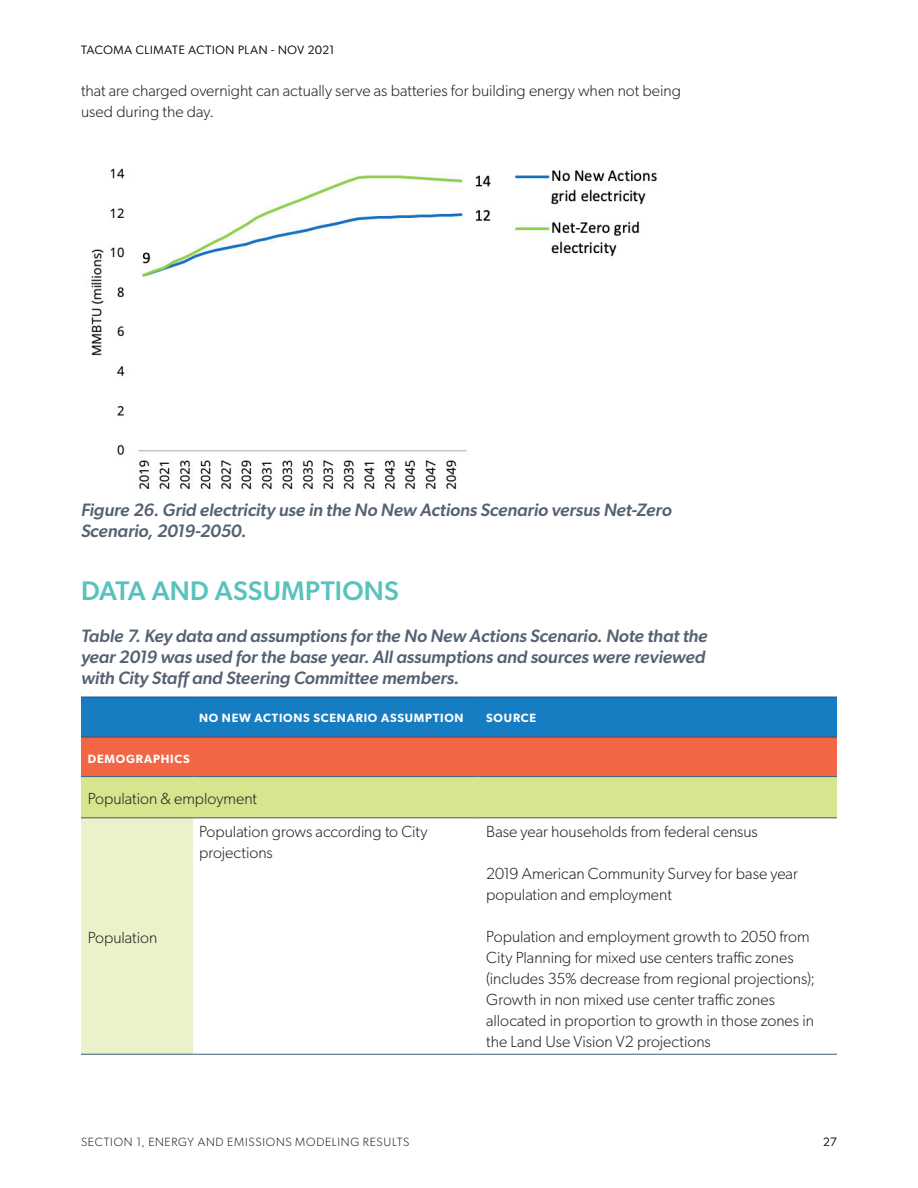
<style>
.page{position:relative;width:918px;height:1188px;background:#fff}
.page>*{position:absolute;margin:0;border:0;box-sizing:border-box;transform-origin:0 0}
.t1{font:500 27px "Gibson";letter-spacing:.005em;color:#57c3bc}
.t2{font:italic 500 18px/21px "Gibson";letter-spacing:-.005em;color:#556272}
.Table_-_body{font:300 16.2px/21px "Gibson";color:#231f20}
.Body{font:300 16.2px/21px "Gibson";color:#231f20}
.t3{font:300 12px "Gibson";letter-spacing:.06em;color:#231f20}
.Table_-_Heading__L{font:600 12px "Gibson";letter-spacing:.065em;color:#fff}
</style>
<div class="page">
<img style="left:91px;top:168px;width:566px;height:322px">
<div style="left:81px;top:698px;width:756px;height:38px;background:#177dc2"></div>
<div style="left:81px;top:737px;width:756px;height:40px;background:#f26646"></div>
<div style="left:81px;top:777px;width:756px;height:41px;background:#d7e58f"></div>
<div style="left:81px;top:818px;width:111px;height:236px;background:#ebf2ca"></div>
<hr style="left:81px;top:697px;width:111px;height:1px;background:#3d5b80">
<hr style="left:192px;top:697px;width:288px;height:1px;background:#3d5b80">
<hr style="left:480px;top:697px;width:357px;height:1px;background:#3d5b80">
<hr style="left:81px;top:736px;width:111px;height:2px;background:#3d5b80">
<hr style="left:192px;top:736px;width:288px;height:2px;background:#3d5b80">
<hr style="left:480px;top:736px;width:357px;height:2px;background:#3d5b80">
<hr style="left:81px;top:776px;width:111px;height:1px;background:#3d5b80">
<hr style="left:192px;top:776px;width:288px;height:1px;background:#3d5b80">
<hr style="left:480px;top:776px;width:357px;height:1px;background:#3d5b80">
<hr style="left:81px;top:817px;width:111px;height:1px;background:#3d5b80">
<hr style="left:192px;top:817px;width:288px;height:1px;background:#3d5b80">
<hr style="left:480px;top:817px;width:357px;height:1px;background:#3d5b80">
<hr style="left:81px;top:1054px;width:111px;height:1px;background:#3d5b80">
<hr style="left:192px;top:1054px;width:288px;height:1px;background:#3d5b80">
<hr style="left:480px;top:1054px;width:357px;height:1px;background:#3d5b80">
<p class="t3" style="left:81px;top:43px;width:255px">TACOMA CLIMATE ACTION PLAN - NOV 2021</p>
<p class="Body" style="left:81px;top:80px;width:601px">that are charged overnight can actually serve as batteries for building energy when not being used during the day.</p>
<p class="t2" style="left:81px;top:499px;width:592px">Figure 26. Grid electricity use in the No New Actions Scenario versus Net-Zero<br>Scenario, 2019-2050.</p>
<h2 class="t1" style="left:81px;top:574px;width:319px">DATA AND ASSUMPTIONS</h2>
<p class="t2" style="left:81px;top:625px;width:628px">Table 7. Key data and assumptions for the No New Actions Scenario. Note that the year 2019 was used for the base year. All assumptions and sources were reviewed with City Staff and Steering Committee members.</p>
<p class="Table_-_Heading__L" style="left:199px;top:711px;width:266px">NO NEW ACTIONS SCENARIO ASSUMPTION</p>
<p class="Table_-_Heading__L" style="left:486px;top:711px;width:51px">SOURCE</p>
<p class="Table_-_Heading__L" style="left:88px;top:752px;width:104px">DEMOGRAPHICS</p>
<p class="Body" style="left:88px;top:788px;width:171px">Population &amp; employment</p>
<p class="Table_-_body" style="left:88px;top:927px;width:71px">Population</p>
<p class="Table_-_body" style="left:199px;top:821px;width:230px">Population grows according to City projections</p>
<p class="Table_-_body" style="left:486px;top:821px;width:273px">Base year households from federal census</p>
<p class="Table_-_body" style="left:486px;top:863px;width:313px">2019 American Community Survey for base year population and employment</p>
<p class="Table_-_body" style="left:486px;top:926px;width:330px">Population and employment growth to 2050 from City Planning for mixed use centers traffic zones (includes 35% decrease from regional projections); Growth in non mixed use center traffic zones allocated in proportion to growth in those zones in the Land Use Vision V2 projections</p>
<p class="t3" style="left:81px;top:1135px;width:330px">SECTION 1, ENERGY AND EMISSIONS MODELING RESULTS</p>
<p class="t3" style="left:823px;top:1135px;width:15px">27</p>
</div>
